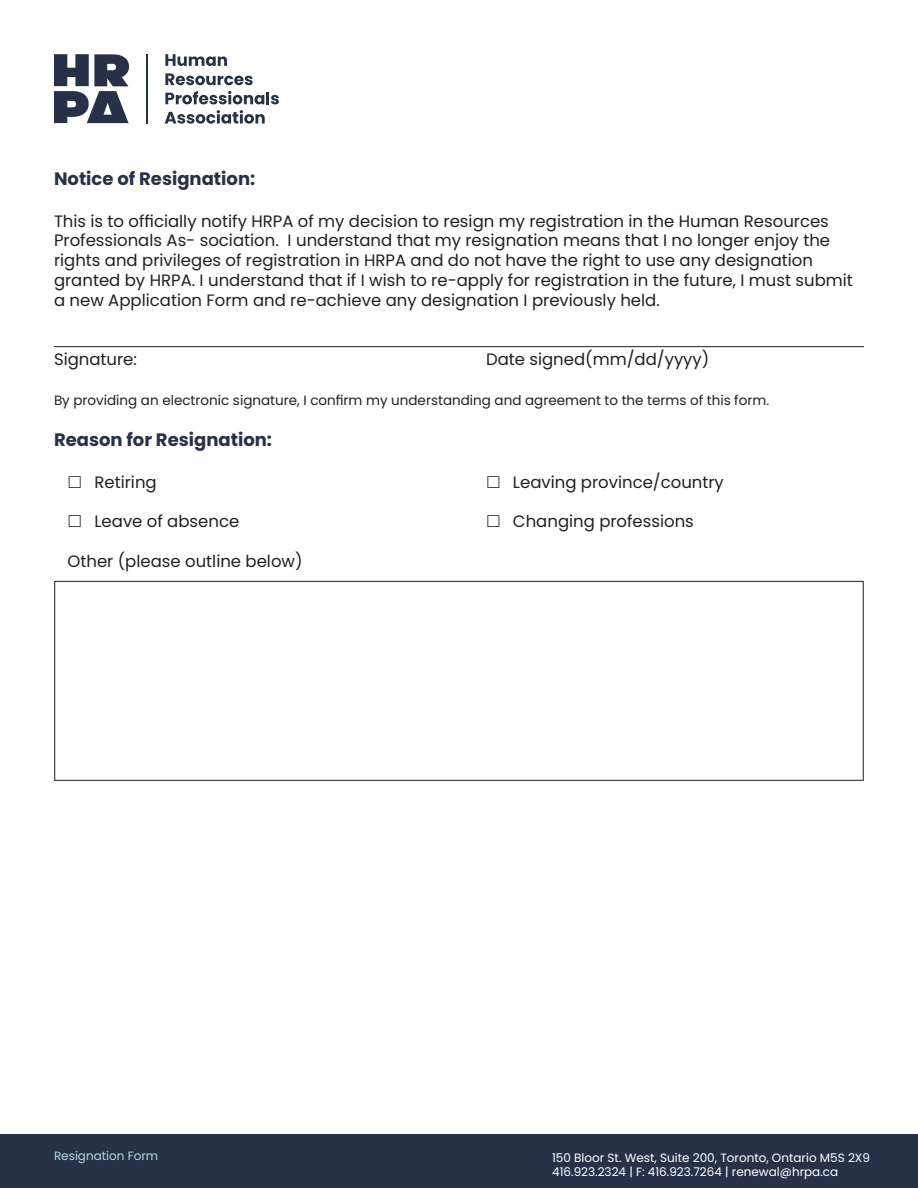
<style>
.page{position:relative;width:918px;height:1188px;background:#fff}
.page>*{position:absolute;margin:0;border:0;box-sizing:border-box;transform-origin:0 0}
.t1{font:700 18px "Poppins";color:#273249}
.t2{font:16.5px/19.8px "Poppins";color:#231f20}
.t3{font:13.5px "Poppins";color:#231f20}
.t4{font:12px/14.4px "Poppins";color:#fff}
.t5{font:12px "Poppins";color:#b6dad6}
</style>
<div class="page">
<svg style="left:54px;top:54px;width:76px;height:69px"></svg>
<svg style="left:165px;top:54px;width:62px;height:12px"></svg>
<svg style="left:165px;top:73px;width:88px;height:12px"></svg>
<svg style="left:165px;top:91px;width:114px;height:13px"></svg>
<svg style="left:165px;top:110px;width:100px;height:14px"></svg>
<hr style="left:146px;top:54px;width:1px;height:70px;background:#273249">
<div style="left:0;top:1134px;width:918px;height:54px;background:#273249"></div>
<hr style="left:54px;top:346px;width:810px;height:1px;background:#231f20">
<div style="left:54px;top:581px;width:810px;height:200px;border:1px solid #231f20"></div>
<p class="t1" style="left:54px;top:168px;width:203px">Notice of Resignation:</p>
<p class="t2" style="left:54px;top:211px;width:800px">This is to officially notify HRPA of my decision to resign my registration in the Human Resources Professionals As- sociation. I understand that my resignation means that I no longer enjoy the rights and privileges of registration in HRPA and do not have the right to use any designation granted by HRPA. I understand that if I wish to re-apply for registration in the future, I must submit a new Application Form and re-achieve any designation I previously held.</p>
<p class="t2" style="left:54px;top:350px;width:85px">Signature:</p>
<p class="t2" style="left:486px;top:350px;width:225px">Date signed(mm/dd/yyyy)</p>
<p class="t3" style="left:54px;top:392px;width:717px">By providing an electronic signature, I confirm my understanding and agreement to the terms of this form.</p>
<p class="t1" style="left:54px;top:429px;width:220px">Reason for Resignation:</p>
<p class="t2" style="left:94px;top:472px;width:64px">Retiring</p>
<p class="t2" style="left:513px;top:472px;width:212px">Leaving province/country</p>
<p class="t2" style="left:94px;top:512px;width:146px">Leave of absence</p>
<p class="t2" style="left:513px;top:512px;width:182px">Changing professions</p>
<p class="t2" style="left:67px;top:551px;width:237px">Other (please outline below)</p>
<p class="t5" style="left:54px;top:1149px;width:106px">Resignation Form</p>
<p class="t4" style="left:552px;top:1150px;width:319px">150 Bloor St. West, Suite 200, Toronto, Ontario M5S 2X9<br>416.923.2324 | F: 416.923.7264 | renewal@hrpa.ca</p>
</div>
